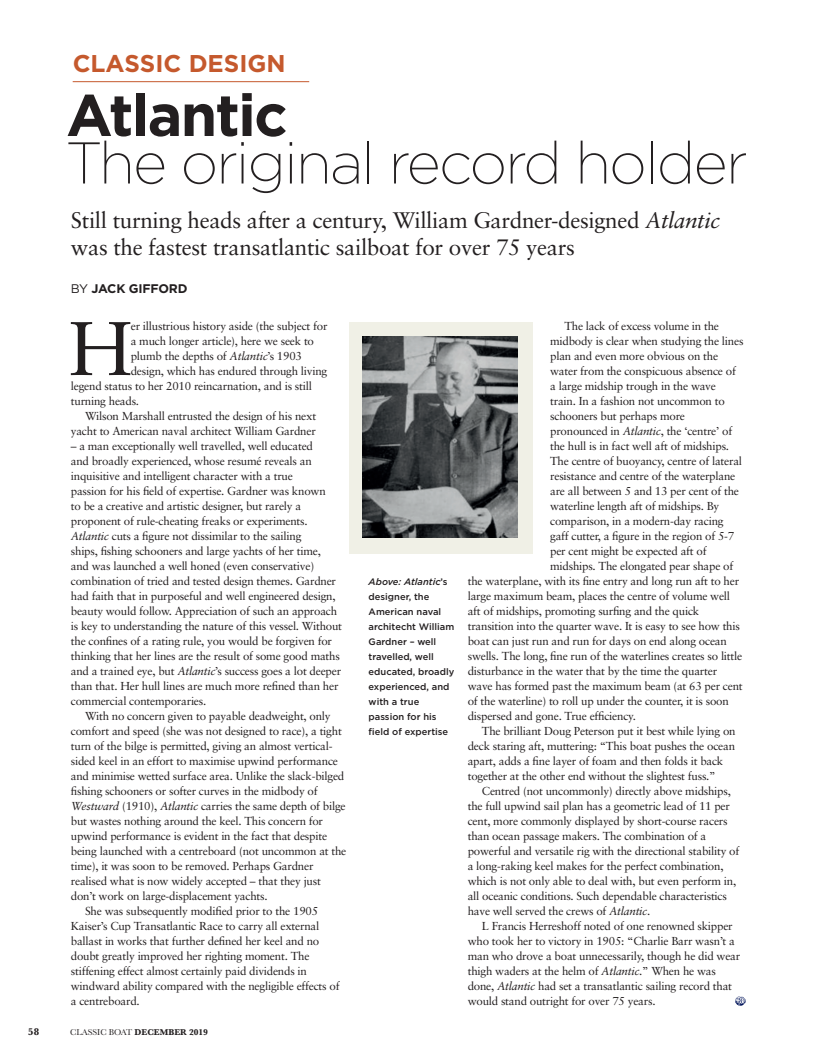
<style>
.page{position:relative;width:815px;height:1063px;background:#fff}
.page>*{position:absolute;margin:0;border:0;box-sizing:border-box;transform-origin:0 0}
._1_Text_1st_para{font:76px "Sabon";color:#231f20}
._10_Headline{font:200 58.75px/47.5px "Gotham";letter-spacing:-.03em;color:#231f20}
._10_Headline-2{font:700 24.25px "Gotham";color:#c5592d}
._9_Intro_s{font:22.5px/27px "Sabon";letter-spacing:-.015em;color:#231f20}
._9_Intro_s-2{font:700 12.5px "Gotham";letter-spacing:-.015em;color:#231f20}
._2_Text{font:11.5px/15px "Sabon";letter-spacing:-.02em;color:#231f20}
._1_Text_1st_para-2{font:11.5px "Sabon";letter-spacing:-.02em;color:#231f20}
.t1{font:700 10px "Baskerville";color:#231f20}
._8_Caption{font:500 9.38px/15px "Gotham";color:#231f20}
.t2{font:700 8.75px "Baskerville";color:#231f20}
.s1{font-weight:700}
.s2{font-style:italic}
.s3{font-weight:400}
</style>
<div class="page">
<div style="left:349px;top:322px;width:183px;height:232px;background:#f0f0e6"></div>
<img style="left:363px;top:336px;width:155px;height:202px">
<svg style="left:735px;top:997px;width:10px;height:9px"></svg>
<hr style="left:73px;top:81px;width:236px;height:1px;background:#c5592d">
<p class="_10_Headline-2" style="left:73px;top:49px;width:215px">CLASSIC DESIGN</p>
<p class="_10_Headline" style="left:66px;top:90px;width:683px"><span class="s1">Atlantic<br></span>The original record holder</p>
<p class="_9_Intro_s" style="left:71px;top:206px;width:651px">Still turning heads after a century, William Gardner-designed <span class="s2">Atlantic </span>was the fastest transatlantic sailboat for over 75 years</p>
<p class="_9_Intro_s-2" style="left:71px;top:281px;width:118px"><span class="s3">BY</span> JACK GIFFORD</p>
<p class="_1_Text_1st_para" style="left:69px;top:303px;width:65px">H</p>
<p class="_1_Text_1st_para-2" style="left:131px;top:319px;width:198px">er illustrious history aside (the subject for</p>
<p class="_1_Text_1st_para-2" style="left:131px;top:334px;width:185px">a much longer article), here we seek to</p>
<p class="_1_Text_1st_para-2" style="left:131px;top:349px;width:173px">plumb the depths of <span class="s2">Atlantic</span>’s 1903</p>
<p class="_1_Text_1st_para-2" style="left:131px;top:364px;width:198px">design, which has endured through living</p>
<p class="_1_Text_1st_para-2" style="left:71px;top:379px;width:243px">legend status to her 2010 reincarnation, and is still</p>
<p class="_1_Text_1st_para-2" style="left:71px;top:394px;width:70px">turning heads.</p>
<p class="_2_Text" style="left:71px;top:409px;width:247px;text-align:right">Wilson Marshall entrusted the design of his next yacht to American naval architect William Gardner</p>
<p class="_2_Text" style="left:71px;top:439px;width:273px">– a man exceptionally well travelled, well educated<br>and broadly experienced, whose resumé reveals an inquisitive and intelligent character with a true<br>passion for his field of expertise. Gardner was known<br>to be a creative and artistic designer, but rarely a proponent of rule-cheating freaks or experiments.<br><span class="s2">Atlantic</span> cuts a figure not dissimilar to the sailing<br>ships, fishing schooners and large yachts of her time,<br>and was launched a well honed (even conservative) combination of tried and tested design themes. Gardner had faith that in purposeful and well engineered design, beauty would follow. Appreciation of such an approach is key to understanding the nature of this vessel. Without the confines of a rating rule, you would be forgiven for thinking that her lines are the result of some good maths and a trained eye, but <span class="s2">Atlantic</span>’s success goes a lot deeper than that. Her hull lines are much more refined than her commercial contemporaries.</p>
<p class="_2_Text" style="left:71px;top:709px;width:277px;text-indent:14px">With no concern given to payable deadweight, only comfort and speed (she was not designed to race), a tight turn of the bilge is permitted, giving an almost vertical&shy;sided keel in an effort to maximise upwind performance and minimise wetted surface area. Unlike the slack-bilged fishing schooners or softer curves in the midbody of <span class="s2">Westward</span> (1910), <span class="s2">Atlantic</span> carries the same depth of bilge but wastes nothing around the keel. This concern for upwind performance is evident in the fact that despite being launched with a centreboard (not uncommon at the time), it was soon to be removed. Perhaps Gardner realised what is now widely accepted – that they just don’t work on large-displacement yachts.</p>
<p class="_2_Text" style="left:71px;top:904px;width:270px;text-indent:14px">She was subsequently modified prior to the 1905<br>Kaiser’s Cup Transatlantic Race to carry all external ballast in works that further defined her keel and no doubt greatly improved her righting moment. The stiffening effect almost certainly paid dividends in windward ability compared with the negligible effects of a centreboard.</p>
<p class="t1" style="left:28px;top:1025px;width:12px">58</p>
<p class="t2" style="left:70px;top:1026px;width:139px"><span class="s3">CLASSIC BOAT</span> DECEMBER 2019</p>
<p class="_8_Caption" style="left:369px;top:574px;width:87px"><span class="s2">Above: Atlantic</span>’s designer, the<br>American naval architecht William<br>Gardner – well travelled, well educated, broadly experienced, and with a true passion for his field of expertise</p>
<p class="_2_Text" style="left:564px;top:319px;width:156px">The lack of excess volume in the</p>
<p class="_2_Text" style="left:550px;top:334px;width:195px">midbody is clear when studying the lines</p>
<p class="_2_Text" style="left:550px;top:349px;width:170px">plan and even more obvious on the</p>
<p class="_2_Text" style="left:550px;top:364px;width:187px">water from the conspicuous absence of</p>
<p class="_2_Text" style="left:550px;top:379px;width:167px">a large midship trough in the wave</p>
<p class="_2_Text" style="left:550px;top:394px;width:176px">train. In a fashion not uncommon to</p>
<p class="_2_Text" style="left:550px;top:409px;width:136px">schooners but perhaps more</p>
<p class="_2_Text" style="left:550px;top:424px;width:184px">pronounced in <span class="s2">Atlantic</span>, the ‘centre’ of</p>
<p class="_2_Text" style="left:550px;top:439px;width:180px">the hull is in fact well aft of midships.</p>
<p class="_2_Text" style="left:550px;top:454px;width:194px">The centre of buoyancy, centre of lateral</p>
<p class="_2_Text" style="left:550px;top:469px;width:187px">resistance and centre of the waterplane</p>
<p class="_2_Text" style="left:550px;top:484px;width:190px">are all between 5 and 13 per cent of the</p>
<p class="_2_Text" style="left:550px;top:499px;width:171px">waterline length aft of midships. By</p>
<p class="_2_Text" style="left:550px;top:514px;width:175px">comparison, in a modern-day racing</p>
<p class="_2_Text" style="left:550px;top:529px;width:186px">gaff cutter, a figure in the region of 5-7</p>
<p class="_2_Text" style="left:550px;top:544px;width:158px">per cent might be expected aft of</p>
<p class="_2_Text" style="left:550px;top:559px;width:185px">midships. The elongated pear shape of</p>
<p class="_2_Text" style="left:468px;top:574px;width:273px">the waterplane, with its fine entry and long run aft to her</p>
<p class="_2_Text" style="left:468px;top:589px;width:264px">large maximum beam, places the centre of volume well</p>
<p class="_2_Text" style="left:468px;top:604px;width:233px">aft of midships, promoting surfing and the quick</p>
<p class="_2_Text" style="left:468px;top:619px;width:274px">transition into the quarter wave. It is easy to see how this</p>
<p class="_2_Text" style="left:468px;top:634px;width:261px">boat can just run and run for days on end along ocean</p>
<p class="_2_Text" style="left:468px;top:649px;width:276px">swells. The long, fine run of the waterlines creates so little</p>
<p class="_2_Text" style="left:468px;top:664px;width:251px">disturbance in the water that by the time the quarter</p>
<p class="_2_Text" style="left:468px;top:679px;width:277px">wave has formed past the maximum beam (at 63 per cent</p>
<p class="_2_Text" style="left:468px;top:694px;width:263px">of the waterline) to roll up under the counter, it is soon</p>
<p class="_2_Text" style="left:468px;top:709px;width:170px">dispersed and gone. True efficiency.</p>
<p class="_2_Text" style="left:468px;top:724px;width:269px;text-indent:14px">The brilliant Doug Peterson put it best while lying on deck staring aft, muttering: “This boat pushes the ocean apart, adds a fine layer of foam and then folds it back together at the other end without the slightest fuss.”</p>
<p class="_2_Text" style="left:468px;top:784px;width:273px;text-indent:14px">Centred (not uncommonly) directly above midships, the full upwind sail plan has a geometric lead of 11 per cent, more commonly displayed by short-course racers than ocean passage makers. The combination of a powerful and versatile rig with the directional stability of a long-raking keel makes for the perfect combination, which is not only able to deal with, but even perform in, all oceanic conditions. Such dependable characteristics have well served the crews of <span class="s2">Atlantic</span>.</p>
<p class="_2_Text" style="left:468px;top:919px;width:274px;text-indent:14px">L Francis Herreshoff noted of one renowned skipper who took her to victory in 1905: “Charlie Barr wasn’t a man who drove a boat unnecessarily, though he did wear thigh waders at the helm of <span class="s2">Atlantic</span>.” When he was done, <span class="s2">Atlantic</span> had set a transatlantic sailing record that would stand outright for over 75 years.</p>
</div>
